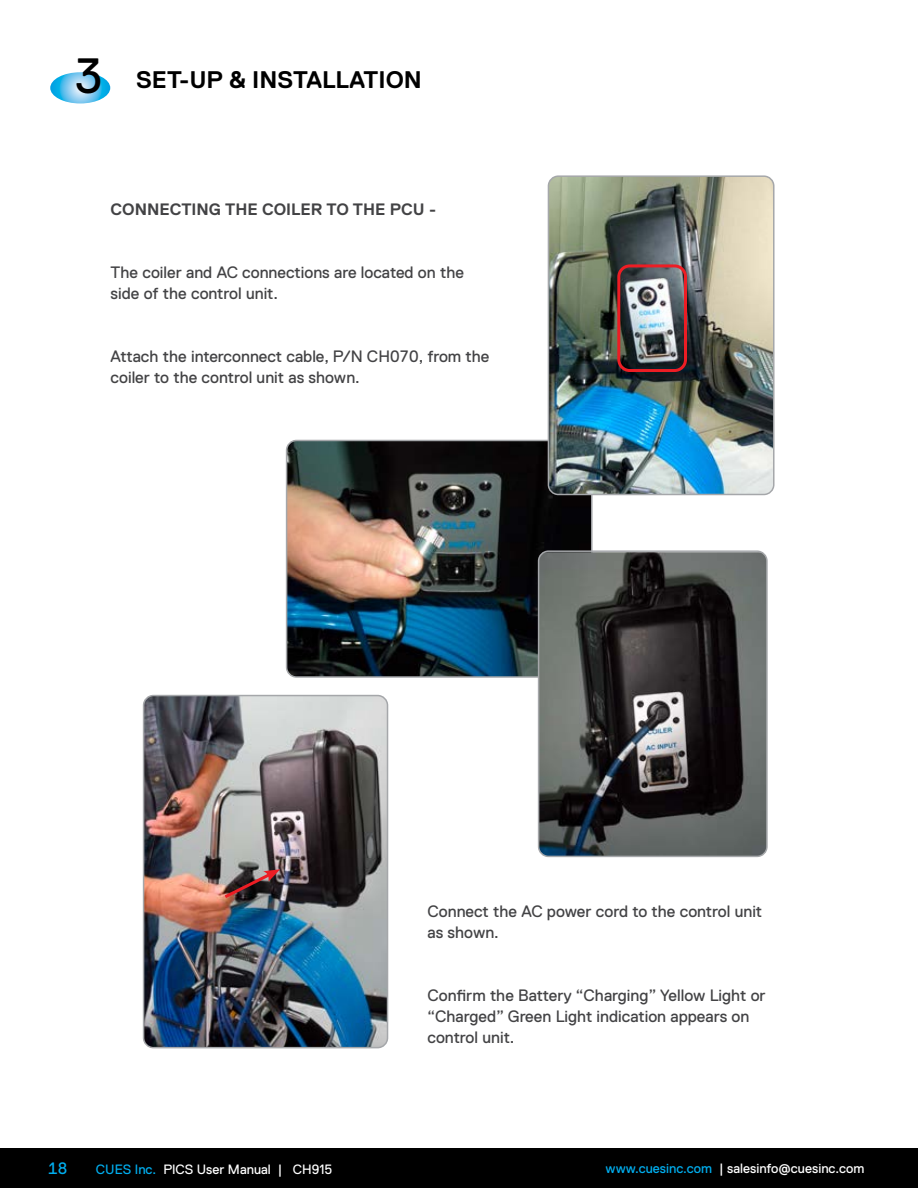
<style>
.page{position:relative;width:918px;height:1188px;background:#fff}
.page>*{position:absolute;margin:0;border:0;box-sizing:border-box;transform-origin:0 0}
.t1{font:49.5px "Replica Std";color:#000}
.t2{font:700 24px "Replica Std";color:#000}
.t3{font:16.5px/21px "Replica Std";color:#434345}
.t4{font:700 16.5px "Replica Std";color:#434345}
.t5{font:16.5px "Replica Std";color:#00aeef}
.t6{font:13.5px "Replica Std";color:#fff}
.s1{color:#00aeef}
.s2{color:#000}
</style>
<div class="page">
<svg style="left:50px;top:72px;width:60px;height:32px;background:#6bc6ee"></svg>
<div style="left:0;top:1148px;width:918px;height:40px;background:#000"></div>
<img style="left:287px;top:440px;width:303px;height:235px">
<div style="left:286px;top:440px;width:307px;height:238px;border:2px solid #a5a7aa;border-radius:10px"></div>
<img style="left:539px;top:552px;width:226px;height:304px">
<div style="left:538px;top:550px;width:230px;height:307px;border:2px solid #a5a7aa;border-radius:10px"></div>
<img style="left:548px;top:178px;width:224px;height:316px">
<div style="left:548px;top:175px;width:227px;height:320px;border:2px solid #a5a7aa;border-radius:10px"></div>
<div style="left:617px;top:264px;width:70px;height:108px;border:3px solid #ed1d24;border-radius:11px"></div>
<img style="left:144px;top:696px;width:244px;height:352px">
<div style="left:143px;top:695px;width:245px;height:353px;border:2px solid #a5a7aa;border-radius:10px"></div>
<svg style="left:221px;top:869px;width:59px;height:32px;background:#694a4b"></svg>
<h1 class="t1" style="left:74px;top:49px;width:30px">3</h1>
<h2 class="t2" style="left:136px;top:67px;width:287px">SET-UP &amp; INSTALLATION</h2>
<p class="t4" style="left:111px;top:201px;width:327px">CONNECTING THE COILER TO THE PCU -</p>
<p class="t3" style="left:111px;top:262px;width:355px">The coiler and AC connections are located on the side of the control unit.</p>
<p class="t3" style="left:111px;top:346px;width:381px">Attach the interconnect cable, P/N CH070, from the coiler to the control unit as shown.</p>
<p class="t3" style="left:427px;top:901px;width:336px">Connect the AC power cord to the control unit as shown.</p>
<p class="t3" style="left:427px;top:985px;width:340px">Confirm the Battery “Charging” Yellow Light or “Charged” Green Light indication appears on control unit.</p>
<p class="t5" style="left:48px;top:1159px;width:21px">18</p>
<p class="t6" style="left:96px;top:1162px;width:238px"><span class="s1">CUES Inc.</span><span class="s2">,</span> PICS User Manual | CH915</p>
<p class="t6" style="left:606px;top:1161px;width:260px"><span class="s1">www.cuesinc.com</span><span class="s2">,</span> | salesinfo@cuesinc.com</p>
</div>
